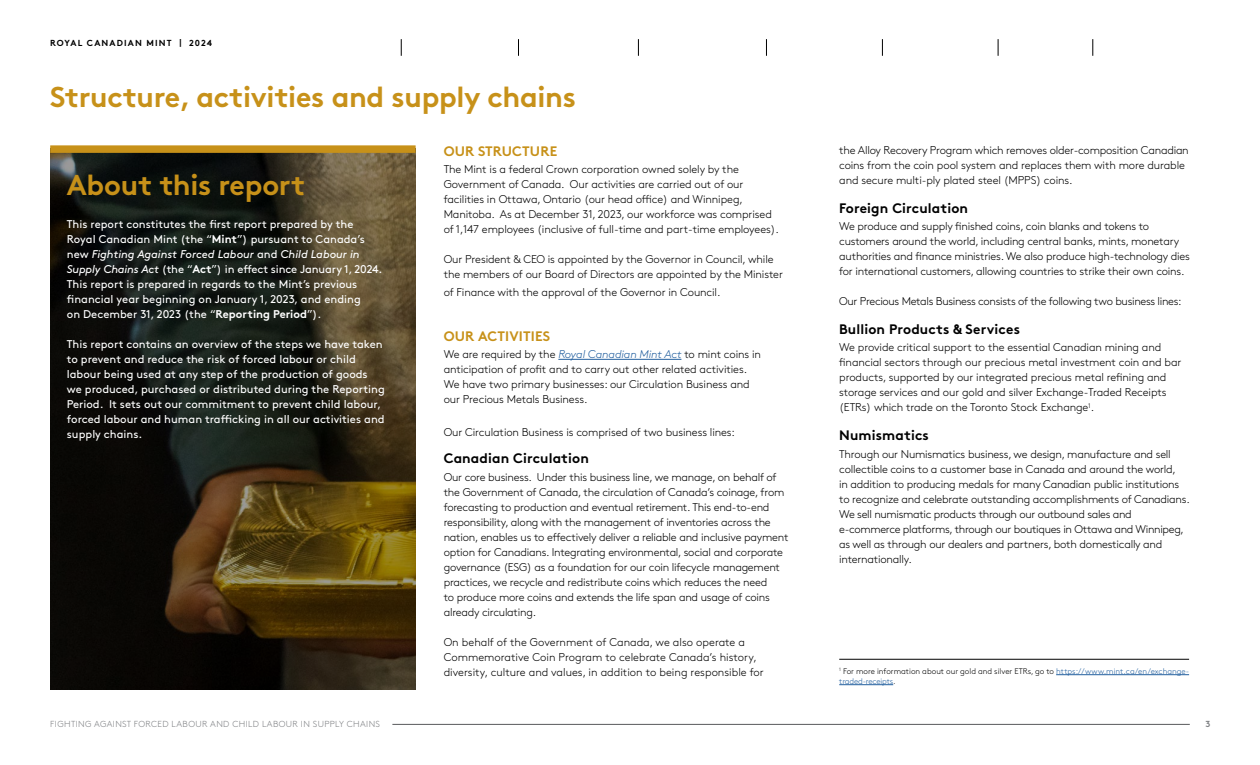
<style>
.page{position:relative;width:1260px;height:765px;background:#fff}
.page>*{position:absolute;margin:0;border:0;box-sizing:border-box;transform-origin:0 0}
.t1{font:700 28.75px "Brown Pro";letter-spacing:-.01em;color:#c79119}
.t2{font:700 13.75px "Brown Pro";letter-spacing:.01em;color:#000}
.t3{font:700 13.75px "Brown Pro";letter-spacing:.01em;color:#c79119}
.t4{font:300 11.25px/15px "Brown Pro";letter-spacing:-.02em;color:#000}
.t5{font:11.25px/15px "Brown Pro";color:#fff}
.t6{font:300 11.25px/15px "Brown Pro";color:#000}
.t7{font:300 8.75px "Brown Pro";letter-spacing:.04em;color:#808285}
.t8{font:700 8.75px "Brown Pro";letter-spacing:.13em;color:#000}
.t9{font:700 8.75px "Brown Pro";color:#808285}
.t10{font:300 8.12px/10px "Brown Pro";color:#000}
.s1{font-weight:700}
.s2{font-style:italic}
.s3{font-style:italic;color:#215e9e}
.s4{color:#215e9e}
</style>
<div class="page">
<hr style="left:392px;top:724px;width:798px;height:1px;background:#58595b">
<svg style="left:50px;top:153px;width:366px;height:536px;background:#2b2514"></svg>
<div style="left:50px;top:145px;width:366px;height:8px;background:#c79119"></div>
<svg style="left:518px;top:39px;width:1px;height:17px"></svg>
<svg style="left:638px;top:39px;width:1px;height:17px"></svg>
<svg style="left:766px;top:39px;width:1px;height:17px"></svg>
<svg style="left:882px;top:39px;width:1px;height:17px"></svg>
<svg style="left:1092px;top:39px;width:1px;height:17px"></svg>
<svg style="left:998px;top:39px;width:1px;height:17px"></svg>
<svg style="left:401px;top:39px;width:1px;height:17px"></svg>
<hr style="left:558px;top:359px;width:123px;height:1px;background:#215e9e">
<hr style="left:1056px;top:674px;width:133px;height:1px;background:#215e9e">
<hr style="left:839px;top:684px;width:54px;height:1px;background:#215e9e">
<hr style="left:839px;top:659px;width:350px;height:1px;background:#000">
<p class="t8" style="left:50px;top:36px;width:164px">ROYAL CANADIAN MINT | 2024</p>
<h1 class="t1" style="left:50px;top:74px;width:527px">Structure, activities and supply chains</h1>
<h1 class="t1" style="left:67px;top:162px;width:240px">About this report</h1>
<p class="t5" style="left:67px;top:216px;width:317px">This report constitutes the first report prepared by the Royal Canadian Mint (the “<span class="s1">Mint</span>”) pursuant to Canada’s new <span class="s2">Fighting Against Forced Labour</span> and <span class="s2">Child Labour in Supply Chains Act</span> (the “<span class="s1">Act</span>”) in effect since January 1, 2024.<br>This report is prepared in regards to the Mint’s previous financial year beginning on January 1, 2023, and ending<br>on December 31, 2023 (the “<span class="s1">Reporting Period</span>”).</p>
<p class="t5" style="left:67px;top:336px;width:320px">This report contains an overview of the steps we have taken to prevent and reduce the risk of forced labour or child labour being used at any step of the production of goods we produced, purchased or distributed during the Reporting Period. It sets out our commitment to prevent child labour, forced labour and human trafficking in all our activities and supply chains.</p>
<p class="t3" style="left:444px;top:140px;width:115px">OUR STRUCTURE</p>
<p class="t4" style="left:444px;top:161px;width:337px">The Mint is a federal Crown corporation owned solely by the Government of Canada. Our activities are carried out of our facilities in Ottawa, Ontario (our head office) and Winnipeg, Manitoba. As at December 31, 2023, our workforce was comprised of 1,147 employees (inclusive of full-time and part-time employees).</p>
<p class="t4" style="left:444px;top:251px;width:341px">Our President &amp; CEO is appointed by the Governor in Council, while the members of our Board of Directors are appointed by the Minister</p>
<p class="t4" style="left:444px;top:283px;width:278px">of Finance with the approval of the Governor in Council.</p>
<p class="t3" style="left:444px;top:325px;width:108px">OUR ACTIVITIES</p>
<p class="t4" style="left:444px;top:346px;width:319px">We are required by the <span class="s3">Royal Canadian Mint Act</span> to mint coins in anticipation of profit and to carry out other related activities.<br>We have two primary businesses: our Circulation Business and our Precious Metals Business.</p>
<p class="t4" style="left:444px;top:423px;width:293px">Our Circulation Business is comprised of two business lines:</p>
<p class="t2" style="left:444px;top:447px;width:147px">Canadian Circulation</p>
<p class="t4" style="left:444px;top:469px;width:346px">Our core business. Under this business line, we manage, on behalf of the Government of Canada, the circulation of Canada’s coinage, from forecasting to production and eventual retirement. This end-to-end responsibility, along with the management of inventories across the nation, enables us to effectively deliver a reliable and inclusive payment option for Canadians. Integrating environmental, social and corporate governance (ESG) as a foundation for our coin lifecycle management practices, we recycle and redistribute coins which reduces the need<br>to produce more coins and extends the life span and usage of coins already circulating.</p>
<p class="t6" style="left:444px;top:633px;width:322px">On behalf of the Government of Canada, we also operate a<br>Commemorative Coin Program to celebrate Canada’s history, diversity, culture and values, in addition to being responsible for</p>
<p class="t4" style="left:839px;top:142px;width:351px">the Alloy Recovery Program which removes older-composition Canadian coins from the coin pool system and replaces them with more durable and secure multi-ply plated steel (MPPS) coins.</p>
<p class="t2" style="left:839px;top:197px;width:130px">Foreign Circulation</p>
<p class="t4" style="left:839px;top:218px;width:352px">We produce and supply finished coins, coin blanks and tokens to customers around the world, including central banks, mints, monetary authorities and finance ministries. We also produce high-technology dies for international customers, allowing countries to strike their own coins.</p>
<p class="t4" style="left:839px;top:293px;width:344px">Our Precious Metals Business consists of the following two business lines:</p>
<p class="t2" style="left:839px;top:318px;width:182px">Bullion Products &amp; Services</p>
<p class="t4" style="left:839px;top:339px;width:344px">We provide critical support to the essential Canadian mining and financial sectors through our precious metal investment coin and bar products, supported by our integrated precious metal refining and storage services and our gold and silver Exchange-Traded Receipts (ETRs) which trade on the Toronto Stock Exchange<sup>1</sup>.</p>
<p class="t2" style="left:839px;top:424px;width:91px">Numismatics</p>
<p class="t4" style="left:839px;top:445px;width:352px">Through our Numismatics business, we design, manufacture and sell collectible coins to a customer base in Canada and around the world,<br>in addition to producing medals for many Canadian public institutions to recognize and celebrate outstanding accomplishments of Canadians.<br>We sell numismatic products through our outbound sales and e-commerce platforms, through our boutiques in Ottawa and Winnipeg, as well as through our dealers and partners, both domestically and internationally.</p>
<p class="t10" style="left:839px;top:666px;width:351px"><sup>1</sup> For more information about our gold and silver ETRs, go to <span class="s4">https://www.mint.ca/en/exchange&shy;traded-receipts</span>.</p>
<p class="t7" style="left:50px;top:717px;width:331px">FIGHTING AGAINST FORCED LABOUR AND CHILD LABOUR IN SUPPLY CHAINS</p>
<p class="t9" style="left:1206px;top:717px;width:7px">3</p>
</div>
